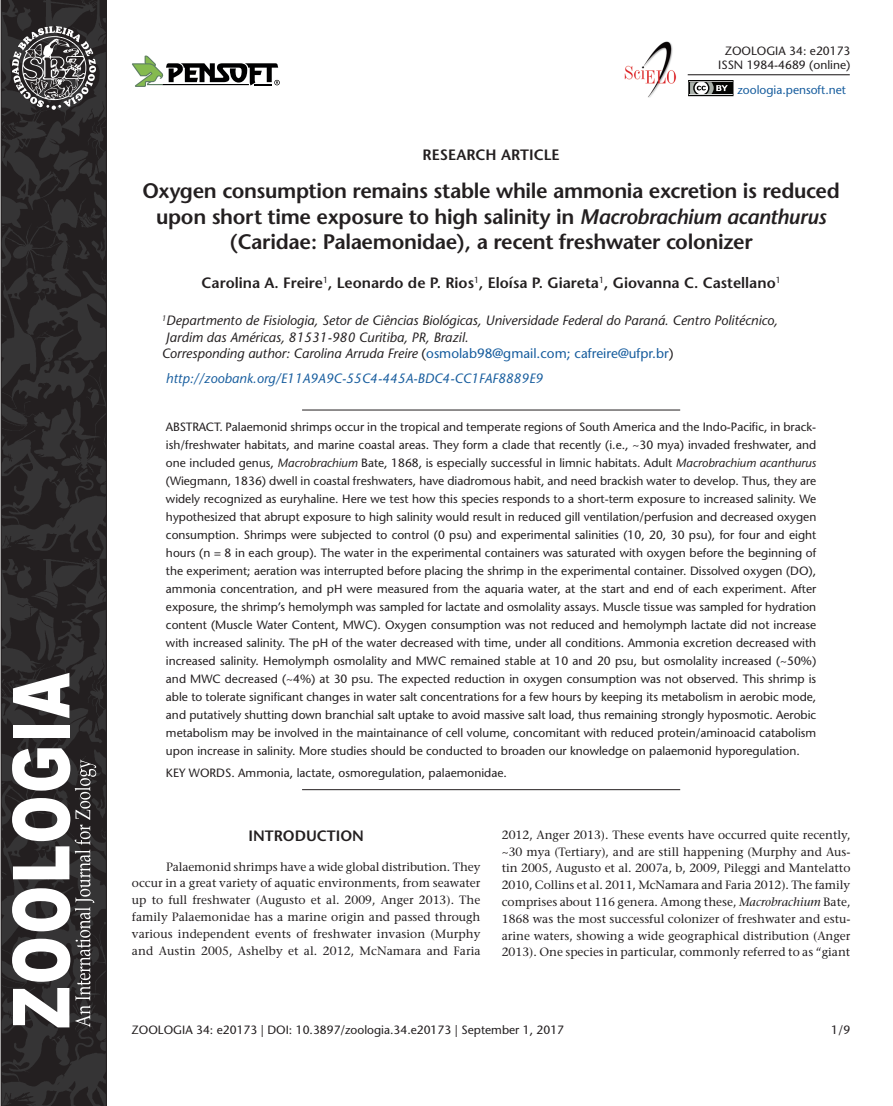
<style>
.page{position:relative;width:893px;height:1106px;background:#fff}
.page>*{position:absolute;margin:0;border:0;box-sizing:border-box;transform-origin:0 0}
.t1{font:600 21px/25.2px "Stone Sans";letter-spacing:-.015em;color:#231f20;text-align:center}
.authors{font:600 15px "Stone Sans";color:#231f20}
.ZAG_1{font:600 15px "Stone Sans";color:#231f20}
.address{font:italic 13.5px/16.2px "Stone Sans";color:#231f20}
.author_notes{font:italic 13.5px "Stone Sans";color:#231f20}
.article_lsid{font:italic 13.5px "Stone Sans";color:#175d9e}
.Abstract_text{font:12px/18px "Stone Sans";color:#231f20;text-align:justify}
.t2{font:12px/16.8px "Stone Serif";color:#231f20;text-align:justify}
.citation{font:12px "Stone Sans";color:#231f20}
.keywords{font:12px "Stone Sans";color:#231f20}
.t3{font:12px "Stone Sans";color:#175d9e}
.s1{font-style:italic}
.s2{font-style:normal}
.s3{font-style:normal;color:#175d9e}
</style>
<div class="page">
<hr style="left:302px;top:409px;width:378px;height:1px;background:#231f20">
<hr style="left:302px;top:789px;width:378px;height:1px;background:#231f20">
<hr style="left:688px;top:74px;width:162px;height:1px;background:#231f20">
<div style="left:688px;top:80px;width:45px;height:16px;border:1px solid #040503"></div>
<div style="left:689px;top:82px;width:43px;height:12px;background:#040503"></div>
<svg style="left:690px;top:82px;width:38px;height:12px"></svg>
<img style="left:624px;top:42px;width:53px;height:55px">
<svg style="left:1px;top:0;width:106px;height:1106px;background:#2a2829"></svg>
<svg style="left:12px;top:748px;width:84px;height:279px"></svg>
<div style="left:13px;top:725px;width:56px;height:13px;background:#fff"></div>
<svg style="left:13px;top:673px;width:56px;height:45px"></svg>
<svg style="left:12px;top:26px;width:84px;height:84px;background:#615f60"></svg>
<svg style="left:132px;top:56px;width:148px;height:31px"></svg>
<p class="authors" style="left:423px;top:145px;width:139px">RESEARCH ARTICLE</p>
<p class="Abstract_text" style="left:718px;top:43px;width:134px;line-height:14.4px;text-align:center">ZOOLOGIA 34: e20173<br>ISSN 1984-4689 (online)</p>
<p class="t3" style="left:737px;top:83px;width:110px">zoologia.pensoft.net</p>
<p class="t1" style="left:142px;top:178px;width:699px">Oxygen consumption remains stable while ammonia excretion is reduced upon short time exposure to high salinity in <span class="s1">Macrobrachium acanthurus </span>(Caridae: Palaemonidae), a recent freshwater colonizer</p>
<p class="authors" style="left:202px;top:274px;width:581px">Carolina A. Freire<sup>1</sup>, Leonardo de P. Rios<sup>1</sup>, Eloísa P. Giareta<sup>1</sup>, Giovanna C. Castellano<sup>1</sup></p>
<p class="address" style="left:166px;top:313px;width:613px;text-indent:-4px"><sup>1</sup>Departmento de Fisiologia, Setor de Ciências Biológicas, Universidade Federal do Paraná. Centro Politécnico,<br>Jardim das Américas, 81531-980 Curitiba, PR, Brazil.</p>
<p class="author_notes" style="left:162px;top:345px;width:513px">Corresponding author: Carolina Arruda Freire <span class="s2">(</span><span class="s3">osmolab98@gmail.com; cafreire@ufpr.br</span><span class="s2">)</span></p>
<p class="article_lsid" style="left:166px;top:370px;width:379px">http://zoobank.org/E11A9A9C-55C4-445A-BDC4-CC1FAF8889E9</p>
<p class="Abstract_text" style="left:166px;top:418px;width:652px">ABSTRACT. Palaemonid shrimps occur in the tropical and temperate regions of South America and the Indo-Pacific, in brack&shy;ish/freshwater habitats, and marine coastal areas. They form a clade that recently (i.e., ~30 mya) invaded freshwater, and one included genus, <span class="s1">Macrobrachium</span> Bate, 1868, is especially successful in limnic habitats. Adult <span class="s1">Macrobrachium acanthurus </span>(Wiegmann, 1836) dwell in coastal freshwaters, have diadromous habit, and need brackish water to develop. Thus, they are widely recognized as euryhaline. Here we test how this species responds to a short-term exposure to increased salinity. We hypothesized that abrupt exposure to high salinity would result in reduced gill ventilation/perfusion and decreased oxygen consumption. Shrimps were subjected to control (0 psu) and experimental salinities (10, 20, 30 psu), for four and eight hours (n = 8 in each group). The water in the experimental containers was saturated with oxygen before the beginning of the experiment; aeration was interrupted before placing the shrimp in the experimental container. Dissolved oxygen (DO), ammonia concentration, and pH were measured from the aquaria water, at the start and end of each experiment. After exposure, the shrimp’s hemolymph was sampled for lactate and osmolality assays. Muscle tissue was sampled for hydration content (Muscle Water Content, MWC). Oxygen consumption was not reduced and hemolymph lactate did not increase with increased salinity. The pH of the water decreased with time, under all conditions. Ammonia excretion decreased with increased salinity. Hemolymph osmolality and MWC remained stable at 10 and 20 psu, but osmolality increased (~50%) and MWC decreased (~4%) at 30 psu. The expected reduction in oxygen consumption was not observed. This shrimp is able to tolerate significant changes in water salt concentrations for a few hours by keeping its metabolism in aerobic mode, and putatively shutting down branchial salt uptake to avoid massive salt load, thus remaining strongly hyposmotic. Aerobic metabolism may be involved in the maintainance of cell volume, concomitant with reduced protein/aminoacid catabolism upon increase in salinity. More studies should be conducted to broaden our knowledge on palaemonid hyporegulation.</p>
<p class="keywords" style="left:166px;top:766px;width:342px">KEY WORDS. Ammonia, lactate, osmoregulation, palaemonidae.</p>
<p class="ZAG_1" style="left:248px;top:826px;width:117px">INTRODUCTION</p>
<p class="t2" style="left:132px;top:858px;width:350px;text-indent:34px">Palaemonid shrimps have a wide global distribution. They occur in a great variety of aquatic environments, from seawater up to full freshwater (Augusto et al. 2009, Anger 2013). The family Palaemonidae has a marine origin and passed through various independent events of freshwater invasion (Murphy and Austin 2005, Ashelby et al. 2012, McNamara and Faria</p>
<p class="t2" style="left:502px;top:826px;width:350px">2012, Anger 2013). These events have occurred quite recently, ~30 mya (Tertiary), and are still happening (Murphy and Aus&shy;tin 2005, Augusto et al. 2007a, b, 2009, Pileggi and Mantelatto 2010, Collins et al. 2011, McNamara and Faria 2012). The family comprises about 116 genera. Among these, <span class="s1">Macrobrachium</span> Bate, 1868 was the most successful colonizer of freshwater and estu&shy;arine waters, showing a wide geographical distribution (Anger 2013). One species in particular, commonly referred to as “giant</p>
<p class="citation" style="left:132px;top:1023px;width:434px">ZOOLOGIA 34: e20173 | DOI: 10.3897/zoologia.34.e20173 | September 1, 2017</p>
<p class="Abstract_text" style="left:831px;top:1021px;width:21px">1/9</p>
</div>
